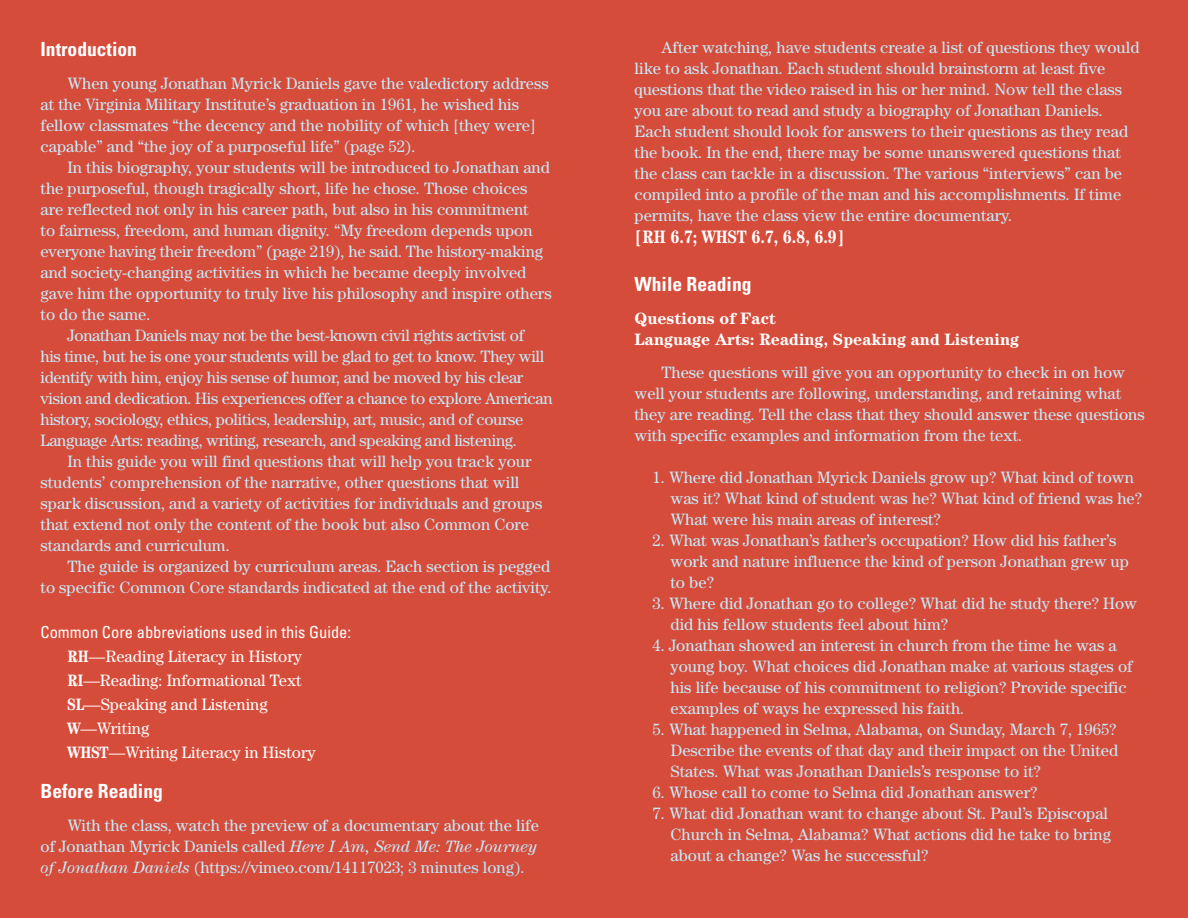
<style>
.page{position:relative;width:1188px;height:918px;background:#d64c3a}
.page>*{position:absolute;margin:0;border:0;box-sizing:border-box;transform-origin:0 0}
.t1{font:700 condensed 19.5px "Univers LT Std";color:#fff}
.t2{font:700 condensed 18px "Century Std";color:#fff}
.t3{font:16.5px/21px "Century Std";color:#c6eafa}
.t4{font:16.5px "Century Std";letter-spacing:-.02em;color:#c6eafa}
.t5{font:16.5px/24px "Century Std";color:#fff}
.t6{font:700 16.5px/21px "Century Std";color:#fff}
.t7{font:condensed 16.5px "Univers LT Std";color:#fff}
.s1{font-weight:700;font-stretch:condensed}
.s2{font-style:italic}
.s3{color:#b9e5fa}
</style>
<div class="page">
<p class="t1" style="left:40px;top:37px;width:98px">Introduction</p>
<p class="t3" style="left:41px;top:72px;width:510px;text-indent:27px">When young Jonathan Myrick Daniels gave the valedictory address at the Virginia Military Institute’s graduation in 1961, he wished his fellow classmates “the decency and the nobility of which [they were] capable” and “the joy of a purposeful life” (page 52).</p>
<p class="t3" style="left:68px;top:156px;width:484px">In this biography, your students will be introduced to Jonathan and</p>
<p class="t3" style="left:41px;top:177px;width:488px">the purposeful, though tragically short, life he chose. Those choices</p>
<p class="t3" style="left:41px;top:198px;width:490px">are reflected not only in his career path, but also in his commitment</p>
<p class="t3" style="left:41px;top:219px;width:494px">to fairness, freedom, and human dignity. “My freedom depends upon</p>
<p class="t3" style="left:41px;top:240px;width:504px">everyone having their freedom” (page 219), he said. The history-making</p>
<p class="t3" style="left:41px;top:261px;width:487px">and society-changing activities in which he became deeply involved</p>
<p class="t3" style="left:41px;top:282px;width:513px">gave him the opportunity to truly live his philosophy and inspire others</p>
<p class="t3" style="left:41px;top:303px;width:112px">to do the same.</p>
<p class="t4" style="left:68px;top:325px;width:458px">Jonathan Daniels may not be the best-known civil rights activist of</p>
<p class="t4" style="left:41px;top:346px;width:505px">his time, but he is one your students will be glad to get to know. They will</p>
<p class="t4" style="left:41px;top:367px;width:484px">identify with him, enjoy his sense of humor, and be moved by his clear</p>
<p class="t4" style="left:41px;top:388px;width:514px">vision and dedication. His experiences offer a chance to explore American</p>
<p class="t4" style="left:41px;top:409px;width:484px">history, sociology, ethics, politics, leadership, art, music, and of course</p>
<p class="t4" style="left:41px;top:430px;width:478px">Language Arts: reading, writing, research, and speaking and listening.</p>
<p class="t3" style="left:68px;top:450px;width:465px">In this guide you will find questions that will help you track your</p>
<p class="t3" style="left:41px;top:471px;width:481px">students’ comprehension of the narrative, other questions that will</p>
<p class="t3" style="left:41px;top:492px;width:503px">spark discussion, and a variety of activities for individuals and groups</p>
<p class="t3" style="left:41px;top:513px;width:490px">that extend not only the content of the book but also Common Core</p>
<p class="t3" style="left:41px;top:534px;width:191px">standards and curriculum.</p>
<p class="t3" style="left:68px;top:555px;width:484px">The guide is organized by curriculum areas. Each section is pegged</p>
<p class="t3" style="left:41px;top:576px;width:513px">to specific Common Core standards indicated at the end of the activity.</p>
<p class="t7" style="left:41px;top:621px;width:312px">Common Core abbreviations used in this Guide:</p>
<p class="t5" style="left:68px;top:644px;width:250px"><span class="s1">RH</span>—Reading Literacy in History<br><span class="s1">RI</span>—Reading: Informational Text<br><span class="s1">SL</span>—Speaking and Listening<br><span class="s1">W</span>—Writing<br><span class="s1">WHST</span>—Writing Literacy in History</p>
<p class="t1" style="left:40px;top:779px;width:124px">Before Reading</p>
<p class="t3" style="left:41px;top:814px;width:500px;text-indent:27px">With the class, watch the preview of a documentary about the life of Jonathan Myrick Daniels called <span class="s2">Here I Am, Send Me: The Journey of Jonathan Daniels</span> (https://vimeo.com/14117023<span class="s3">; 3 minutes long).</span></p>
<p class="t3" style="left:635px;top:37px;width:507px;text-indent:27px">After watching, have students create a list of questions they would like to ask Jonathan. Each student should brainstorm at least five questions that the video raised in his or her mind. Now tell the class you are about to read and study a biography of Jonathan Daniels.<br>Each student should look for answers to their questions as they read the book. In the end, there may be some unanswered questions that the class can tackle in a discussion. The various “interviews” can be compiled into a profile of the man and his accomplishments. If time permits, have the class view the entire documentary.</p>
<p class="t2" style="left:634px;top:226px;width:212px">[RH 6.7; WHST 6.7, 6.8, 6.9]</p>
<p class="t1" style="left:634px;top:272px;width:119px">While Reading</p>
<p class="t6" style="left:634px;top:307px;width:386px">Questions of Fact<br>Language Arts: Reading, Speaking and Listening</p>
<p class="t3" style="left:634px;top:361px;width:512px;text-indent:27px">These questions will give you an opportunity to check in on how well your students are following, understanding, and retaining what they are reading. Tell the class that they should answer these questions with specific examples and information from the text.</p>
<p class="t3" style="left:671px;top:466px;width:473px;text-indent:-18px">1. Where did Jonathan Myrick Daniels grow up? What kind of town was it? What kind of student was he? What kind of friend was he?<br>What were his main areas of interest?</p>
<p class="t3" style="left:671px;top:529px;width:460px;text-indent:-18px">2. What was Jonathan’s father’s occupation? How did his father’s work and nature influence the kind of person Jonathan grew up to be?</p>
<p class="t3" style="left:671px;top:592px;width:468px;text-indent:-18px">3. Where did Jonathan go to college? What did he study there? How did his fellow students feel about him?</p>
<p class="t3" style="left:671px;top:634px;width:464px;text-indent:-18px">4. Jonathan showed an interest in church from the time he was a young boy. What choices did Jonathan make at various stages of his life because of his commitment to religion? Provide specific examples of ways he expressed his faith.</p>
<p class="t3" style="left:671px;top:718px;width:449px;text-align:justify;text-indent:-18px">5. What happened in Selma, Alabama, on Sunday, March 7, 1965?<br>Describe the events of that day and their impact on the United States. What was Jonathan Daniels’s response to it?</p>
<p class="t3" style="left:653px;top:781px;width:387px">6. Whose call to come to Selma did Jonathan answer?</p>
<p class="t3" style="left:671px;top:802px;width:442px;text-indent:-18px">7. What did Jonathan want to change about St. Paul’s Episcopal<br>Church in Selma, Alabama? What actions did he take to bring about a change? Was he successful?</p>
</div>
